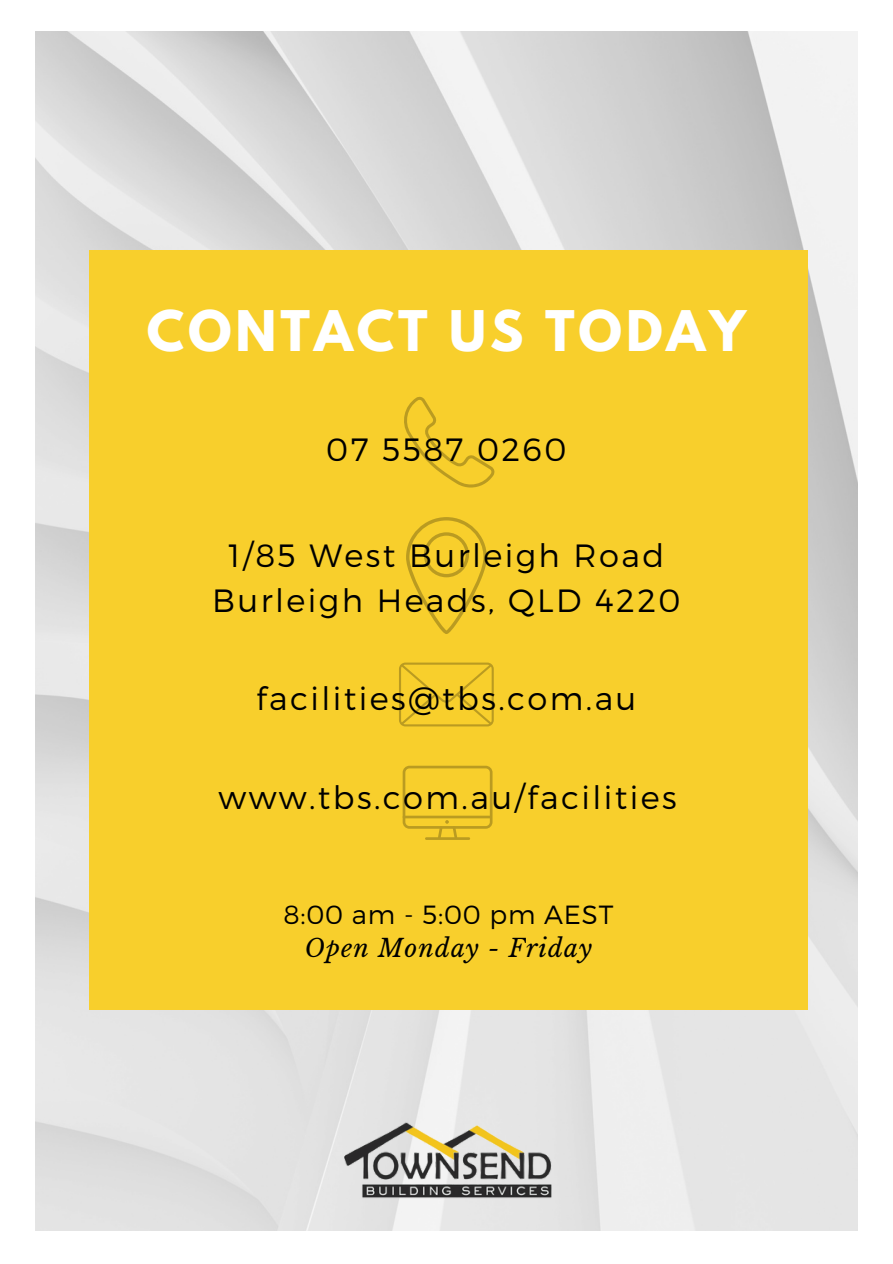
<style>
.page{position:relative;width:893px;height:1264px;background:#fff}
.page>*{position:absolute;margin:0;border:0;box-sizing:border-box;transform-origin:0 0}
.t1{font:700 49.65px "League Spartan";letter-spacing:.08em;color:#fff}
.t2{font:300 32.1px/45px "Montserrat";letter-spacing:.075em;color:#000;text-align:center}
.t3{font:300 26.25px "Montserrat";letter-spacing:.03em;color:#000}
.t4{font:italic 24.6px "Libre Baskerville";letter-spacing:.05em;color:#000}
</style>
<div class="page">
<img style="left:36px;top:32px;width:821px;height:1198px">
<div style="left:89px;top:251px;width:718px;height:758px;background:#f8cf2c"></div>
<img style="left:345px;top:1112px;width:207px;height:101px">
<svg style="left:399px;top:662px;width:94px;height:64px"></svg>
<svg style="left:404px;top:396px;width:90px;height:91px"></svg>
<svg style="left:402px;top:765px;width:90px;height:72px"></svg>
<hr style="left:425px;top:837px;width:45px;height:3px;background:#000">
<svg style="left:406px;top:517px;width:81px;height:117px"></svg>
<h1 class="t1" style="left:147px;top:306px;width:600px">CONTACT US TODAY</h1>
<p class="t2" style="left:326px;top:425px;width:241px">07 5587 0260</p>
<p class="t2" style="left:212px;top:531px;width:469px">1/85 West Burleigh Road<br>Burleigh Heads, QLD 4220</p>
<p class="t2" style="left:256px;top:674px;width:381px">facilities@tbs.com.au</p>
<p class="t2" style="left:218px;top:773px;width:459px">www.tbs.com.au/facilities</p>
<p class="t3" style="left:283px;top:897px;width:331px">8:00 am - 5:00 pm AEST</p>
<p class="t4" style="left:305px;top:933px;width:289px">Open Monday - Friday</p>
</div>
